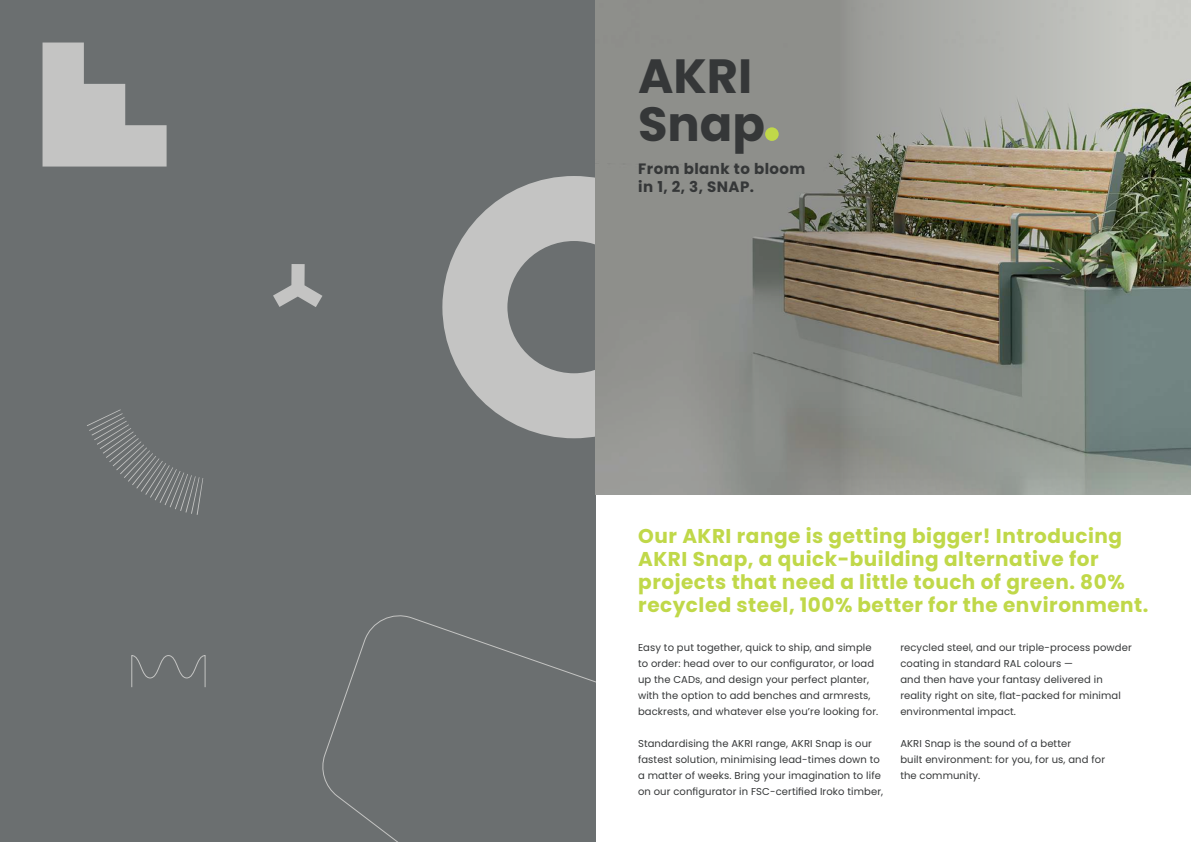
<style>
.page{position:relative;width:1191px;height:842px;background:#fff}
.page>*{position:absolute;margin:0;border:0;box-sizing:border-box;transform-origin:0 0}
.t1{font:700 48px/48px "Poppins";color:#353738}
.t2{font:700 20px/23px "Poppins";letter-spacing:.025em;color:#c0d849}
.t3{font:700 15px/18px "Poppins";letter-spacing:.03em;color:#353738}
.t4{font:10px/16px "Poppins";letter-spacing:.01em;color:#353738}
</style>
<div class="page">
<div style="left:0;top:0;width:595px;height:842px;background:#6b6f70"></div>
<svg style="left:322px;top:615px;width:273px;height:227px"></svg>
<svg style="left:442px;top:176px;width:153px;height:262px;fill:#c4c4c3"></svg>
<svg style="left:595px;top:0;width:596px;height:495px;background:#8d8e85"></svg>
<svg style="left:87px;top:409px;width:116px;height:106px"></svg>
<svg style="left:43px;top:43px;width:124px;height:124px"></svg>
<svg style="left:131px;top:655px;width:75px;height:33px"></svg>
<svg style="left:273px;top:264px;width:49px;height:43px"></svg>
<div style="left:765px;top:127px;width:13px;height:14px;background:#c0d849;border-radius:50%"></div>
<h1 class="t1" style="left:638px;top:52px;width:129px">AKRI<br>Snap</h1>
<h3 class="t3" style="left:638px;top:160px;width:169px">From blank to bloom in 1, 2, 3, SNAP.</h3>
<h2 class="t2" style="left:638px;top:524px;width:512px">Our AKRI range is getting bigger! Introducing AKRI Snap, a quick-building alternative for projects that need a little touch of green. 80% recycled steel, 100% better for the environment.</h2>
<p class="t4" style="left:638px;top:640px;width:242px">Easy to put together, quick to ship, and simple to order: head over to our configurator, or load up the CADs, and design your perfect planter, with the option to add benches and armrests, backrests, and whatever else you’re looking for.</p>
<p class="t4" style="left:638px;top:736px;width:247px">Standardising the AKRI range, AKRI Snap is our fastest solution, minimising lead-times down to a matter of weeks. Bring your imagination to life on our configurator in FSC-certified Iroko timber,</p>
<p class="t4" style="left:900px;top:640px;width:233px">recycled steel, and our triple-process powder coating in standard RAL colours —<br>and then have your fantasy delivered in reality right on site, flat-packed for minimal environmental impact.</p>
<p class="t4" style="left:900px;top:736px;width:206px">AKRI Snap is the sound of a better<br>built environment: for you, for us, and for the community.</p>
</div>
